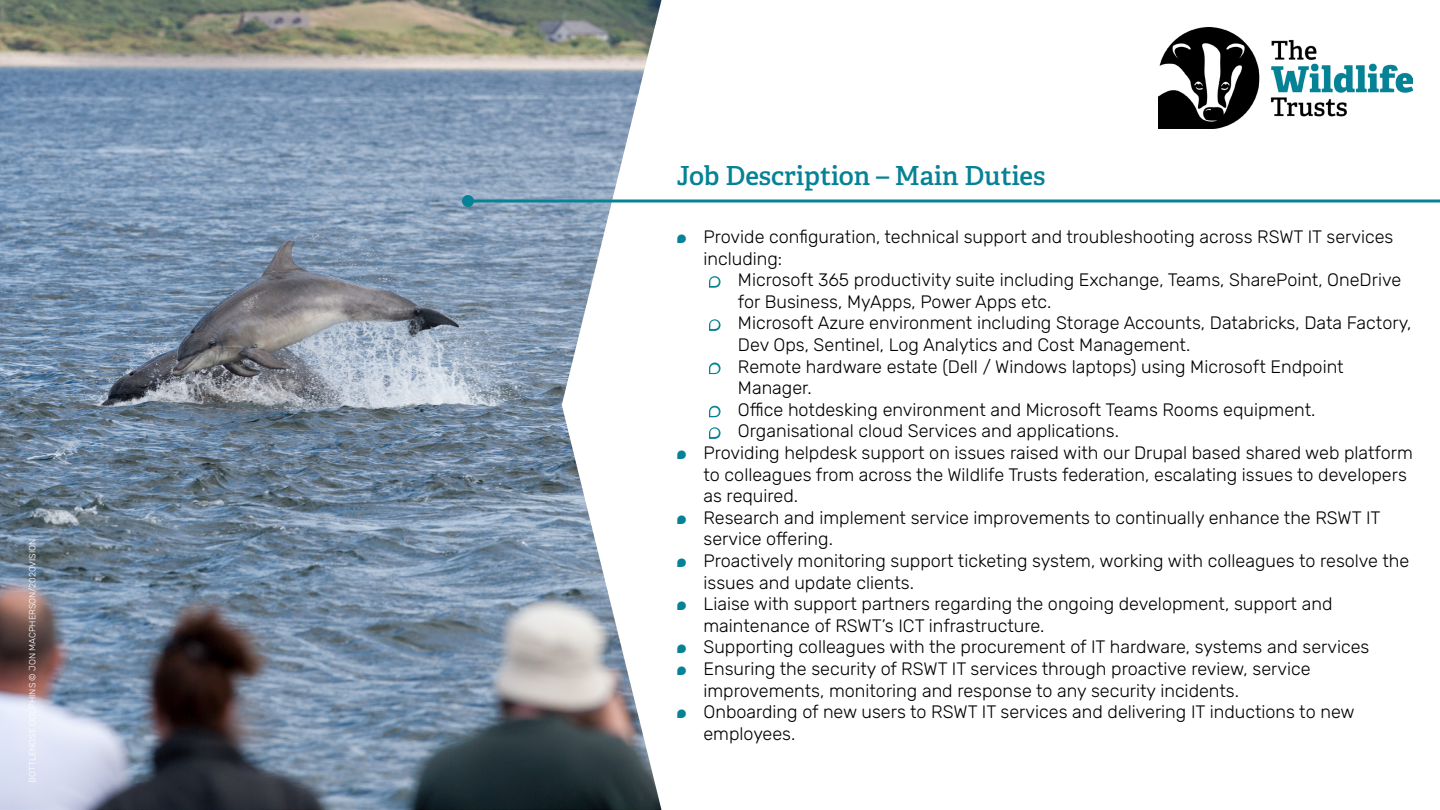
<style>
.page{position:relative;width:1440px;height:810px;background:#fff}
.page>*{position:absolute;margin:0;border:0;box-sizing:border-box;transform-origin:0 0}
.Page_title{font:600 26.25px "Adelle";color:#058295}
.t1{font:300 18px/21.6px "Rubik";color:#000}
.Page_title-2{font:300 9px "Rubik";color:#fff}
.s1{color:#058295}
</style>
<div class="page">
<img style="left:0;top:0;width:662px;height:810px">
<img style="left:1159px;top:27px;width:254px;height:101px">
<hr style="left:468px;top:200px;width:972px;height:2px;background:#058295">
<div style="left:462px;top:195px;width:12px;height:12px;background:#058295;border-radius:50%"></div>
<p class="Page_title-2" style="left:27px;top:783px;width:246px;rotate:-90deg">BOTTLENOSE DOLPHINS © JON MACPHERSON/2020VISION</p>
<p class="Page_title" style="left:676px;top:156px;width:371px">Job Description – Main Duties</p>
<p class="t1" style="left:703px;top:226px;width:691px;text-indent:-27px"><span class="s1">•</span> Provide configuration, technical support and troubleshooting across RSWT IT services including:</p>
<p class="t1" style="left:738px;top:270px;width:665px;text-indent:-28px"><span class="s1">•</span> Microsoft 365 productivity suite including Exchange, Teams, SharePoint, OneDrive for Business, MyApps, Power Apps etc.</p>
<p class="t1" style="left:738px;top:313px;width:675px;text-indent:-28px"><span class="s1">•</span> Microsoft Azure environment including Storage Accounts, Databricks, Data Factory,<br>Dev Ops, Sentinel, Log Analytics and Cost Management.</p>
<p class="t1" style="left:738px;top:356px;width:607px;text-indent:-28px"><span class="s1">•</span> Remote hardware estate (Dell / Windows laptops) using Microsoft Endpoint<br>Manager.</p>
<p class="t1" style="left:709px;top:399px;width:607px"><span class="s1">•</span> Office hotdesking environment and Microsoft Teams Rooms equipment.</p>
<p class="t1" style="left:709px;top:421px;width:411px"><span class="s1">•</span> Organisational cloud Services and applications.</p>
<p class="t1" style="left:703px;top:442px;width:711px;text-indent:-27px"><span class="s1">•</span> Providing helpdesk support on issues raised with our Drupal based shared web platform to colleagues from across the Wildlife Trusts federation, escalating issues to developers as required.</p>
<p class="t1" style="left:703px;top:507px;width:679px;text-indent:-27px"><span class="s1">•</span> Research and implement service improvements to continually enhance the RSWT IT service offering.</p>
<p class="t1" style="left:703px;top:550px;width:707px;text-indent:-27px"><span class="s1">•</span> Proactively monitoring support ticketing system, working with colleagues to resolve the issues and update clients.</p>
<p class="t1" style="left:703px;top:594px;width:630px;text-indent:-27px"><span class="s1">•</span> Liaise with support partners regarding the ongoing development, support and maintenance of RSWT’s ICT infrastructure.</p>
<p class="t1" style="left:676px;top:637px;width:694px"><span class="s1">•</span> Supporting colleagues with the procurement of IT hardware, systems and services</p>
<p class="t1" style="left:703px;top:658px;width:609px;text-indent:-27px"><span class="s1">•</span> Ensuring the security of RSWT IT services through proactive review, service improvements, monitoring and response to any security incidents.</p>
<p class="t1" style="left:703px;top:702px;width:653px;text-indent:-27px"><span class="s1">•</span> Onboarding of new users to RSWT IT services and delivering IT inductions to new employees.</p>
</div>
